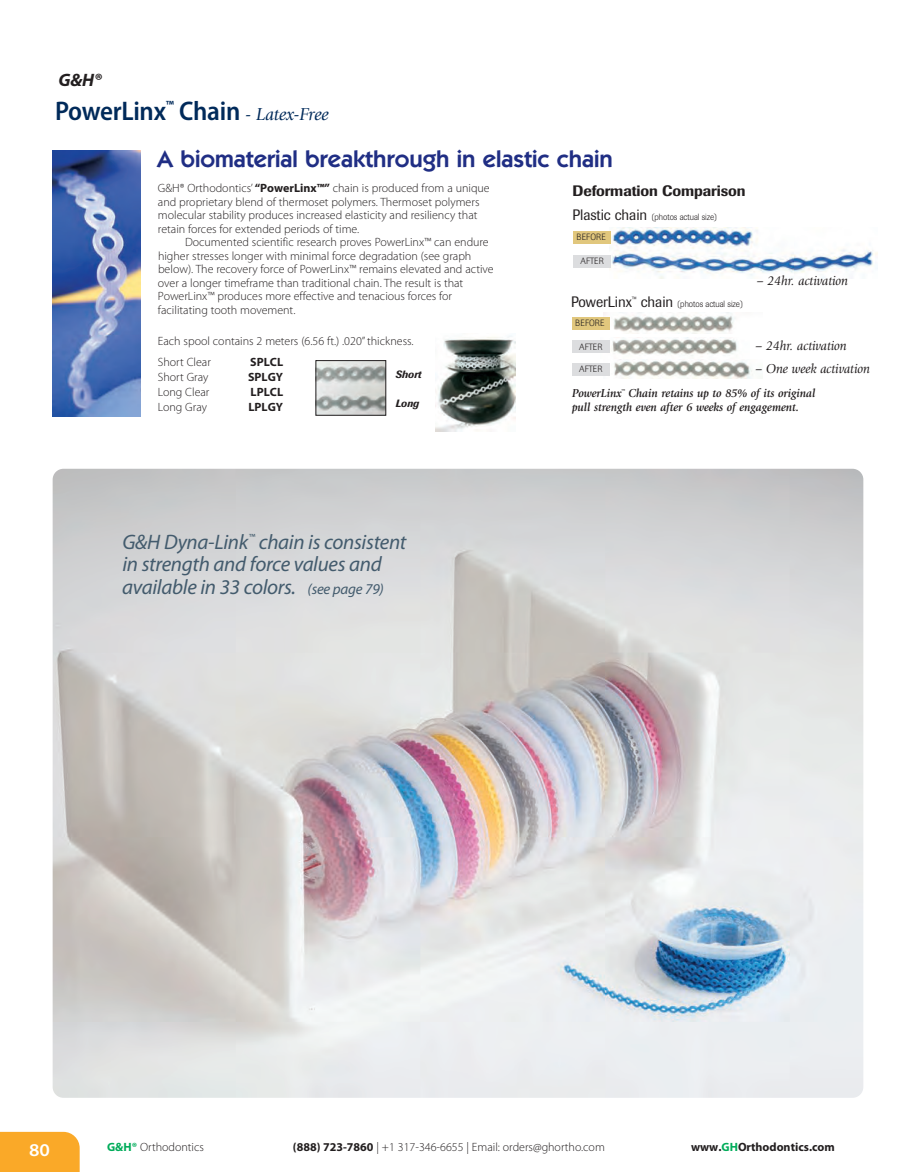
<style>
.page{position:relative;width:916px;height:1172px;background:#fff}
.page>*{position:absolute;margin:0;border:0;box-sizing:border-box;transform-origin:0 0}
.t1{font:600 semi-condensed 27px "Myriad Pro";letter-spacing:-.01em;color:#002a5a}
.t2{font:600 24px "Itc Kabel";color:#202e84}
.t3{font:italic 21px/22.5px "Myriad Pro";letter-spacing:-.015em;color:#435b6d}
.t4{font:italic 700 18px "Myriad Pro";color:#231f20}
.t5{font:600 semi-expanded 18px "Myriad Pro";color:#fff}
.t6{font:500 15px "Imago";letter-spacing:-.005em;color:#231f20}
.t7{font:15px "Imago";letter-spacing:-.005em;color:#231f20;scale:.95 1}
.t8{font:italic 13.5px "Giovanni";letter-spacing:-.005em;color:#231f20;scale:.95 1}
.t9{font:300 12px/13.5px "Myriad Pro";color:#231f20}
.t10{font:italic 700 12px/13.5px "Giovanni";letter-spacing:-.005em;color:#231f20;scale:.95 1}
.t11{font:700 12px "Myriad Pro";color:#231f20}
.t12{font:italic 500 10.5px "Imago";color:#231f20}
.t13{font:300 9px "Imago";letter-spacing:-.005em;color:#231f20;scale:.95 1}
.s1{font-family:"Giovanni";font-weight:400;font-style:italic;font-stretch:normal;font-size:18px}
.s2{font-weight:700}
.s3{font-weight:400;font-size:15px}
.s4{font-size:15px}
.s5{font-weight:700;color:#00ac5a}
.s6{color:#00ac5a}
</style>
<div class="page">
<img style="left:53px;top:150px;width:87px;height:266px">
<img style="left:609px;top:228px;width:268px;height:50px">
<img style="left:603px;top:312px;width:132px;height:22px">
<img style="left:609px;top:337px;width:128px;height:19px">
<img style="left:603px;top:360px;width:150px;height:18px">
<div style="left:571px;top:317px;width:38px;height:12px;background:#e1c77d"></div>
<div style="left:571px;top:340px;width:38px;height:13px;background:#dcdddf"></div>
<div style="left:573px;top:231px;width:38px;height:12px;background:#e1c77d"></div>
<div style="left:573px;top:255px;width:38px;height:12px;background:#dcdddf"></div>
<div style="left:571px;top:363px;width:38px;height:12px;background:#dcdddf"></div>
<img style="left:435px;top:335px;width:80px;height:96px">
<img style="left:317px;top:362px;width:67px;height:51px">
<div style="left:315px;top:360px;width:71px;height:55px;border:1px solid #231f20"></div>
<img style="left:53px;top:469px;width:810px;height:629px">
<div style="left:0;top:1132px;width:80px;height:40px;background:#faa928"></div>
<h3 class="t4" style="left:58px;top:73px;width:44px">G&amp;H®</h3>
<h1 class="t1" style="left:55px;top:101px;width:275px">PowerLinx<sup>™</sup> Chain <span class="s1">- Latex-Free</span></h1>
<h2 class="t2" style="left:157px;top:151px;width:457px">A biomaterial breakthrough in elastic chain</h2>
<p class="t9" style="left:158px;top:182px;width:333px">G&amp;H® Orthodontics’ <span class="s2">“PowerLinx™”</span> chain is produced from a unique and proprietary blend of thermoset polymers. Thermoset polymers molecular stability produces increased elasticity and resiliency that retain forces for extended periods of time.</p>
<p class="t9" style="left:158px;top:236px;width:337px;text-indent:27px">Documented scientific research proves PowerLinx™ can endure higher stresses longer with minimal force degradation (see graph below). The recovery force of PowerLinx™ remains elevated and active over a longer timeframe than traditional chain. The result is that PowerLinx™ produces more effective and tenacious forces for facilitating tooth movement.</p>
<p class="t6" style="left:572px;top:186px;width:174px">Deformation Comparison</p>
<p class="t13" style="left:572px;top:213px;width:154px"><span class="s3">Plastic chain</span> (photos actual size)</p>
<p class="t13" style="left:576px;top:234px;width:32px">BEFORE</p>
<p class="t13" style="left:580px;top:258px;width:26px">AFTER</p>
<p class="t7" style="left:571px;top:296px;width:109px">PowerLinx<sup>™</sup> chain</p>
<p class="t13" style="left:677px;top:301px;width:71px">(photos actual size)</p>
<p class="t8" style="left:756px;top:275px;width:97px">– 24hr. activation</p>
<p class="t13" style="left:575px;top:320px;width:32px">BEFORE</p>
<p class="t13" style="left:579px;top:343px;width:26px">AFTER</p>
<p class="t9" style="left:158px;top:332px;width:257px;line-height:21px">Each spool contains 2 meters (6.56 ft.) .020” thickness.<br>Short Clear</p>
<p class="t8" style="left:755px;top:341px;width:97px">– 24hr. activation</p>
<p class="t11" style="left:250px;top:358px;width:34px">SPLCL</p>
<p class="t8" style="left:755px;top:363px;width:122px">– One week activation</p>
<p class="t13" style="left:579px;top:366px;width:26px">AFTER</p>
<p class="t12" style="left:395px;top:371px;width:28px">Short</p>
<p class="t12" style="left:395px;top:399px;width:25px">Long</p>
<p class="t10" style="left:572px;top:388px;width:257px">PowerLinx<sup>™</sup> Chain retains up to 85% of its original pull strength even after 6 weeks of engagement.</p>
<p class="t9" style="left:158px;top:371px;width:52px">Short Gray</p>
<p class="t11" style="left:248px;top:373px;width:37px">SPLGY</p>
<p class="t9" style="left:158px;top:386px;width:53px">Long Clear</p>
<p class="t11" style="left:250px;top:388px;width:34px">LPLCL</p>
<p class="t9" style="left:158px;top:401px;width:51px">Long Gray</p>
<p class="t11" style="left:248px;top:403px;width:36px">LPLGY</p>
<h3 class="t3" style="left:122px;top:532px;width:286px">G&amp;H Dyna-Link<sup>™</sup> chain is consistent in strength and force values and available in 33 colors. <span class="s4">(see page 79)</span></h3>
<h3 class="t5" style="left:29px;top:1143px;width:22px">80</h3>
<p class="t9" style="left:107px;top:1141px;width:98px"><span class="s5">G&amp;H®</span> Orthodontics</p>
<p class="t9" style="left:293px;top:1141px;width:313px"><span class="s2">(888) 723-7860</span> | +1 317-346-6655 | Email: orders@ghortho.com</p>
<p class="t11" style="left:690px;top:1143px;width:145px">www.<span class="s6">GH</span>Orthodontics.com</p>
</div>
